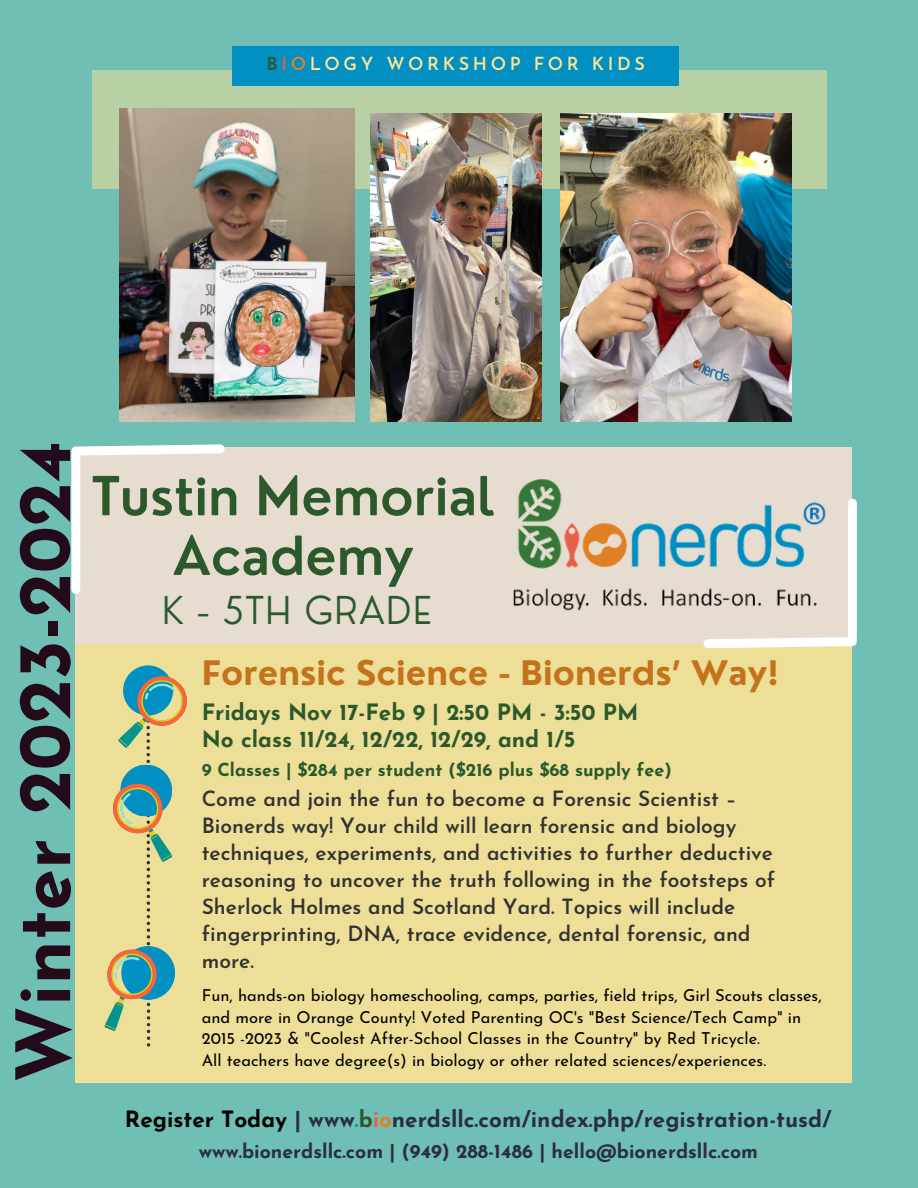
<style>
.page{position:relative;width:918px;height:1188px;background:#70bfb5}
.page>*{position:absolute;margin:0;border:0;box-sizing:border-box;transform-origin:0 0}
.t1{font:700 75px "Josefin Sans";color:#230b19}
.t2{font:600 52.5px/59.7px "Nourd";color:#2c592c;text-align:center}
.t3{font:300 37.5px "Nourd";letter-spacing:.045em;color:#2c592c}
.t4{font:700 33px "Nourd";color:#c4731c}
.t5{font:700 22.5px "Josefin Sans";color:#2c592c}
.t6{font:700 22.5px "Josefin Sans";color:#2a2d43}
.t7{font:600 21px/27px "Josefin Sans";color:#323232}
.t8{font:700 19.5px "Josefin Sans";color:#2a2d43}
.t9{font:700 18px "Josefin Sans";color:#2c592c}
.t10{font:600 18px "Josefin Sans";letter-spacing:.2em;color:#ffe495}
.t11{font:16.5px/21.3px "Josefin Sans";color:#000}
.s1{color:#2c592c}
.s2{color:#e6604a}
.s3{color:#e28126}
.s4{color:#010101}
.s5{color:#028fc1}
</style>
<div class="page">
<div style="left:76px;top:464px;width:776px;height:619px;background:#eedf98"></div>
<div style="left:92px;top:71px;width:734px;height:118px;background:#b7d1a5"></div>
<div style="left:76px;top:447px;width:776px;height:196px;background:#e6dccf"></div>
<img style="left:513px;top:480px;width:313px;height:131px">
<div style="left:232px;top:46px;width:447px;height:39px;background:#028fc1"></div>
<div style="left:71px;top:454px;width:9px;height:136px;background:#fff"></div>
<svg style="left:71px;top:444px;width:154px;height:16px"></svg>
<div style="left:848px;top:503px;width:9px;height:135px;background:#fff"></div>
<svg style="left:699px;top:632px;width:158px;height:17px"></svg>
<svg style="left:104px;top:666px;width:83px;height:381px"></svg>
<img style="left:120px;top:109px;width:235px;height:313px">
<img style="left:560px;top:114px;width:231px;height:308px">
<img style="left:370px;top:114px;width:171px;height:308px">
<p class="t10" style="left:266px;top:57px;width:380px"><span class="s1">B</span><span class="s2">I</span><span class="s3">O</span>LOGY WORKSHOP FOR KIDS</p>
<p class="t1" style="left:14px;top:1083px;width:643px;rotate:-90deg">Winter 2023-2024</p>
<p class="t2" style="left:92px;top:466px;width:405px">Tustin Memorial<br>Academy</p>
<p class="t3" style="left:162px;top:586px;width:271px">K - 5TH GRADE</p>
<p class="t4" style="left:202px;top:652px;width:578px">Forensic Science - Bionerds’ Way!</p>
<p class="t5" style="left:202px;top:703px;width:438px">Fridays Nov 17-Feb 9 | 2:50 PM - 3:50 PM</p>
<p class="t5" style="left:202px;top:730px;width:375px">No class 11/24, 12/22, 12/29, and 1/5</p>
<p class="t9" style="left:202px;top:762px;width:471px">9 Classes | $284 per student ($216 plus $68 supply fee)</p>
<p class="t7" style="left:202px;top:788px;width:575px">Come and join the fun to become a Forensic Scientist – Bionerds way! Your child will learn forensic and biology techniques, experiments, and activities to further deductive reasoning to uncover the truth following in the footsteps of Sherlock Holmes and Scotland Yard. Topics will include fingerprinting, DNA, trace evidence, dental forensic, and more.</p>
<p class="t11" style="left:202px;top:987px;width:621px">Fun, hands-on biology homeschooling, camps, parties, field trips, Girl Scouts classes, and more in Orange County! Voted Parenting OC's "Best Science/Tech Camp" in<br>2015 -2023 &amp; "Coolest After-School Classes in the Country" by Red Tricycle.</p>
<p class="t11" style="left:202px;top:1051px;width:566px">All teachers have degree(s) in biology or other related sciences/experiences.</p>
<p class="t6" style="left:125px;top:1110px;width:708px"><span class="s4">Register Today</span> | www<span class="s5">.</span><span class="s1">b</span><span class="s2">i</span><span class="s3">o</span>nerdsllc.com/index.php/registration-tusd/</p>
<p class="t8" style="left:199px;top:1144px;width:561px">www.bionerdsllc.com | (949) 288-1486 | hello@bionerdsllc.com</p>
</div>
